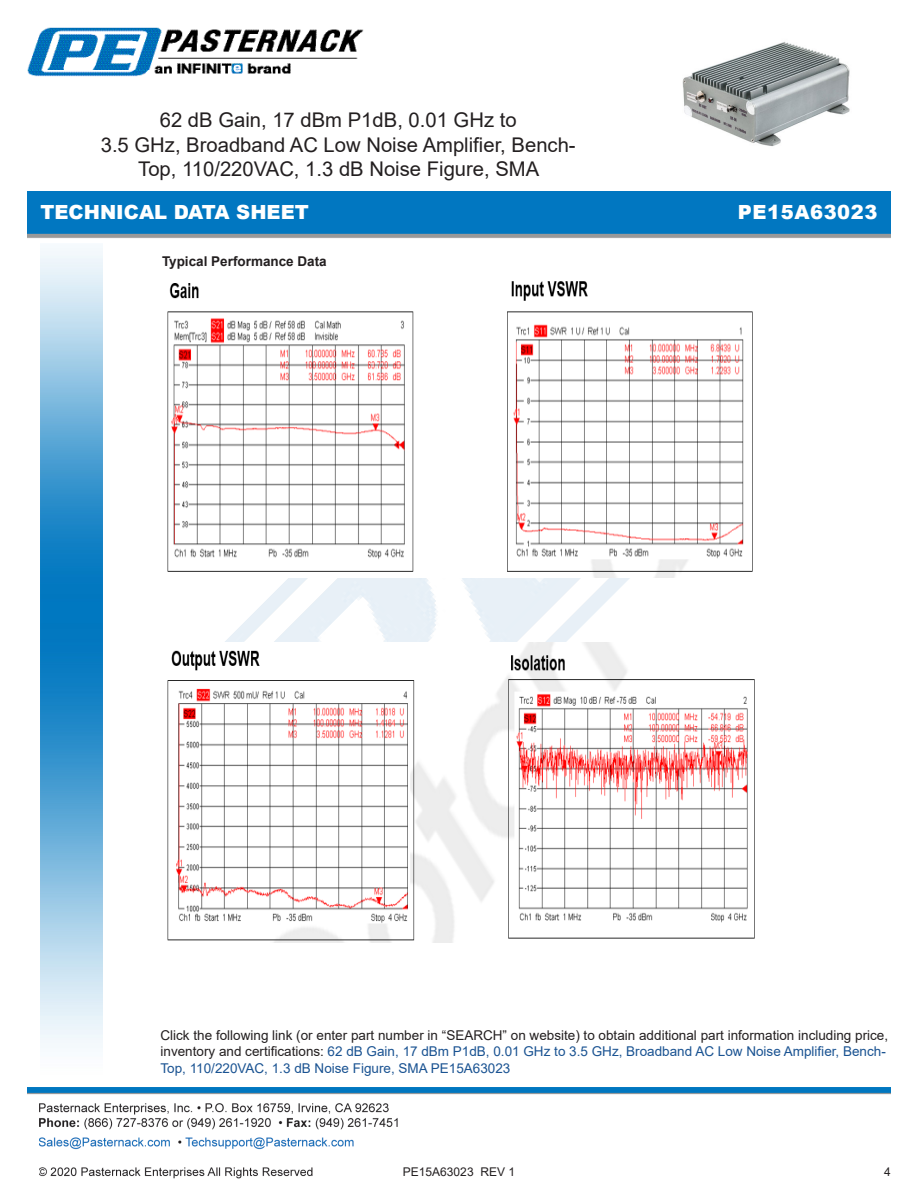
<style>
.page{position:relative;width:918px;height:1188px;background:#fff}
.page>*{position:absolute;margin:0;border:0;box-sizing:border-box;transform-origin:0 0}
.Web_Description_Para{font:20.25px/24.3px "Arial";color:#231f20;text-align:center}
.t1{font:900 19.5px "Arial";color:#fff}
.t2{font:900 19.5px "Arial";letter-spacing:.03em;color:#fff}
.Description_and_PN_L{font:13.5px/16.2px "Arial";color:#231f20}
.Head2{font:700 13.5px "Arial";color:#231f20}
.t3{font:12px "Arial";color:#231f20}
.s1{color:#1a5392}
</style>
<div class="page">
<img style="left:39px;top:1103px;width:359px;height:76px">
<img style="left:40px;top:248px;width:62px;height:800px">
<img style="left:95px;top:248px;width:535px;height:722px">
<img style="left:27px;top:1088px;width:864px;height:7px">
<img style="left:27px;top:191px;width:864px;height:47px">
<img style="left:27px;top:27px;width:337px;height:50px">
<img style="left:682px;top:42px;width:168px;height:104px">
<img style="left:162px;top:276px;width:591px;height:302px">
<img style="left:162px;top:642px;width:593px;height:301px">
<h1 class="Web_Description_Para" style="left:101px;top:108px;width:476px">62 dB Gain, 17 dBm P1dB, 0.01 GHz to<br>3.5 GHz, Broadband AC Low Noise Amplifier, Bench-<br>Top, 110/220VAC, 1.3 dB Noise Figure, SMA</h1>
<h2 class="t1" style="left:40px;top:198px;width:270px">TECHNICAL DATA SHEET</h2>
<p class="t2" style="left:738px;top:198px;width:141px">PE15A63023</p>
<p class="Head2" style="left:162px;top:252px;width:166px">Typical Performance Data</p>
<p class="Description_and_PN_L" style="left:160px;top:1027px;width:729px">Click the following link (or enter part number in “SEARCH” on website) to obtain additional part information including price, inventory and certifications: <span class="s1">62 dB Gain, 17 dBm P1dB, 0.01 GHz to 3.5 GHz, Broadband AC Low Noise Amplifier, Bench-<br>Top, 110/220VAC, 1.3 dB Noise Figure, SMA PE15A63023</span></p>
<p class="t3" style="left:403px;top:1163px;width:114px">PE15A63023 REV 1</p>
<p class="t3" style="left:884px;top:1164px;width:8px">4</p>
</div>
